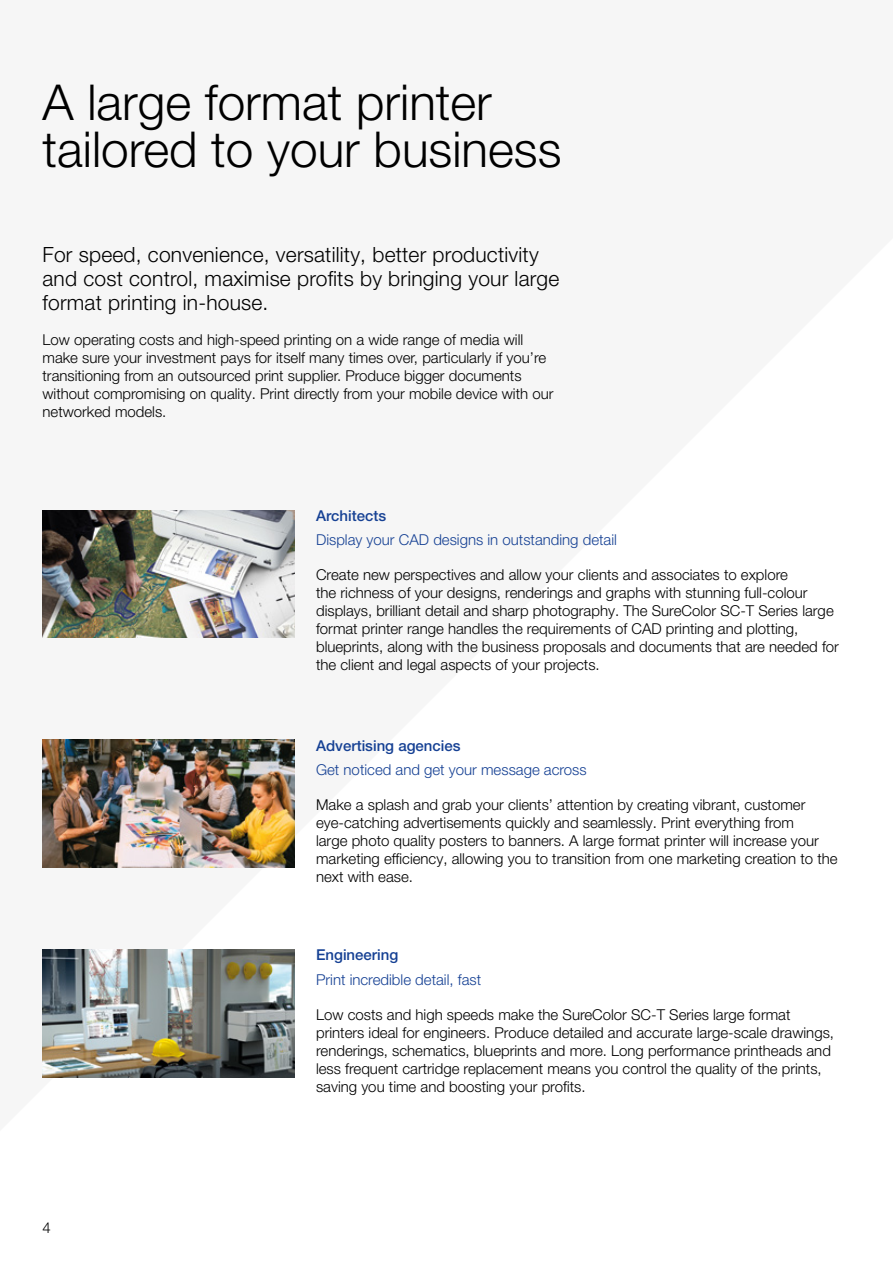
<style>
.page{position:relative;width:893px;height:1263px;background:#f6f6f6}
.page>*{position:absolute;margin:0;border:0;box-sizing:border-box;transform-origin:0 0}
.t1{font:300 49.5px/46.5px "Helvetica Neue LT Pro";color:#000}
.t2{font:300 21px/24px "Helvetica Neue LT Pro";letter-spacing:.01em;color:#000}
.Brochure_Body_Copy{font:300 15px/18px "Helvetica Neue LT Pro";color:#000}
.Brochure_Small_Sub_H{font:300 15px "Helvetica Neue LT Pro";color:#164194}
.Brochure_Small_Sub_H-2{font:500 15px "Helvetica Neue LT Pro";color:#164194}
</style>
<div class="page">
<img style="left:43px;top:510px;width:252px;height:128px">
<img style="left:43px;top:740px;width:252px;height:127px">
<img style="left:43px;top:950px;width:252px;height:127px">
<p class="t1" style="left:43px;top:78px;width:520px">A large format printer tailored to your business</p>
<p class="t2" style="left:43px;top:242px;width:518px">For speed, convenience, versatility, better productivity and cost control, maximise profits by bringing your large format printing in-house.</p>
<p class="Brochure_Body_Copy" style="left:43px;top:330px;width:512px">Low operating costs and high-speed printing on a wide range of media will make sure your investment pays for itself many times over, particularly if you’re transitioning from an outsourced print supplier. Produce bigger documents without compromising on quality. Print directly from your mobile device with our networked models.</p>
<p class="Brochure_Small_Sub_H-2" style="left:316px;top:507px;width:72px">Architects</p>
<p class="Brochure_Small_Sub_H" style="left:316px;top:531px;width:302px">Display your CAD designs in outstanding detail</p>
<p class="Brochure_Body_Copy" style="left:316px;top:566px;width:524px">Create new perspectives and allow your clients and associates to explore<br>the richness of your designs, renderings and graphs with stunning full-colour displays, brilliant detail and sharp photography. The SureColor SC-T Series large format printer range handles the requirements of CAD printing and plotting, blueprints, along with the business proposals and documents that are needed for the client and legal aspects of your projects.</p>
<p class="Brochure_Small_Sub_H-2" style="left:316px;top:736px;width:146px">Advertising agencies</p>
<p class="Brochure_Small_Sub_H" style="left:316px;top:760px;width:272px">Get noticed and get your message across</p>
<p class="Brochure_Body_Copy" style="left:316px;top:795px;width:523px">Make a splash and grab your clients’ attention by creating vibrant, customer eye-catching advertisements quickly and seamlessly. Print everything from<br>large photo quality posters to banners. A large format printer will increase your marketing efficiency, allowing you to transition from one marketing creation to the next with ease.</p>
<p class="Brochure_Body_Copy" style="left:43px;top:1219px;width:10px">4</p>
<p class="Brochure_Small_Sub_H-2" style="left:316px;top:946px;width:84px">Engineering</p>
<p class="Brochure_Small_Sub_H" style="left:316px;top:970px;width:167px">Print incredible detail, fast</p>
<p class="Brochure_Body_Copy" style="left:316px;top:1005px;width:519px">Low costs and high speeds make the SureColor SC-T Series large format printers ideal for engineers. Produce detailed and accurate large-scale drawings, renderings, schematics, blueprints and more. Long performance printheads and less frequent cartridge replacement means you control the quality of the prints, saving you time and boosting your profits.</p>
</div>
